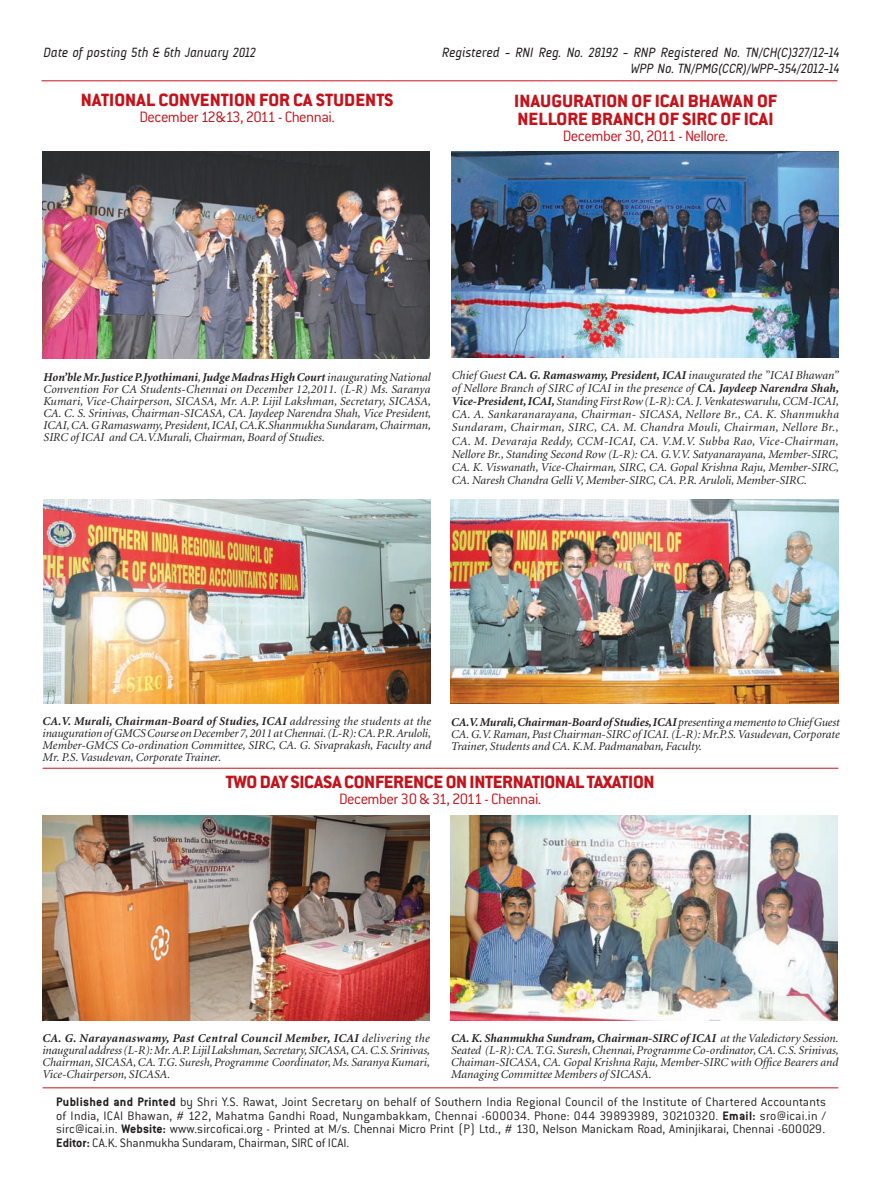
<style>
.page{position:relative;width:881px;height:1191px;background:#fff}
.page>*{position:absolute;margin:0;border:0;box-sizing:border-box;transform-origin:0 0}
.t1{font:800 19.5px/18.8px "Conduit ITC";color:#c4121a}
.t2{font:800 19.5px "Conduit ITC";letter-spacing:-.02em;color:#c4121a}
.t3{font:300 16.5px "Conduit ITC";letter-spacing:-.035em;color:#c4121a}
.t4{font:300 13.5px/13.5px "Conduit ITC";color:#231f20;text-align:justify}
.t5{font:italic 13.5px/16.2px "A Udimat";color:#231f20;text-align:right}
.t6{font:italic 12px/12px "Minion";color:#231f20;text-align:justify}
.s1{font-weight:700}
</style>
<div class="page">
<hr style="left:43px;top:1087px;width:795px;height:1px;background:#c4121a">
<hr style="left:41px;top:80px;width:796px;height:1px;background:#c4121a">
<img style="left:44px;top:500px;width:386px;height:204px">
<img style="left:42px;top:152px;width:387px;height:206px">
<img style="left:450px;top:500px;width:387px;height:204px">
<img style="left:43px;top:816px;width:386px;height:204px">
<img style="left:450px;top:816px;width:387px;height:204px">
<hr style="left:43px;top:768px;width:795px;height:1px;background:#c4121a">
<img style="left:451px;top:152px;width:387px;height:205px">
<p class="t5" style="left:44px;top:45px;width:214px">Date of posting 5th &amp; 6th January 2012</p>
<p class="t5" style="left:442px;top:45px;width:398px">Registered - RNI Reg. No. 28192 - RNP Registered No. TN/CH(C)327/12-14<br>WPP No. TN/PMG(CCR)/WPP-354/2012-14</p>
<p class="t1" style="left:81px;top:93px;width:314px">NATIONAL CONVENTION FOR CA STUDENTS</p>
<p class="t3" style="left:139px;top:111px;width:197px">December 12&amp;13, 2011 - Chennai.</p>
<p class="t1" style="left:514px;top:93px;width:264px">INAUGURATION OF ICAI BHAWAN OF<br>NELLORE BRANCH OF SIRC OF ICAI</p>
<p class="t3" style="left:562px;top:131px;width:167px">December 30, 2011 - Nellore.</p>
<p class="t6" style="left:44px;top:372px;width:389px"><span class="s1">Hon’ble Mr.Justice P.Jyothimani</span>, <span class="s1">Judge Madras High Court</span> inaugurating National Convention For CA Students-Chennai on December 12,2011. (L-R) Ms. Saranya Kumari, Vice-Chairperson, SICASA, Mr. A.P. Lijil Lakshman, Secretary, SICASA, CA. C. S. Srinivas, Chairman-SICASA, CA. Jaydeep Narendra Shah, Vice President, ICAI, CA. G Ramaswamy, President, ICAI, CA.K.Shanmukha Sundaram, Chairman, SIRC of ICAI and CA.V.Murali, Chairman, Board of Studies.</p>
<p class="t6" style="left:452px;top:369px;width:388px;line-height:13.2px">Chief Guest <span class="s1">CA. G. Ramaswamy, President, ICAI</span> inaugurated the ”ICAI Bhawan” of Nellore Branch of SIRC of ICAI in the presence of <span class="s1">CA. Jaydeep Narendra Shah, Vice-President, ICAI,</span> Standing First Row (L-R): CA. J. Venkateswarulu, CCM-ICAI, CA. A. Sankaranarayana, Chairman- SICASA, Nellore Br., CA. K. Shanmukha Sundaram, Chairman, SIRC, CA. M. Chandra Mouli, Chairman, Nellore Br., CA. M. Devaraja Reddy, CCM-ICAI, CA. V.M.V. Subba Rao, Vice-Chairman, Nellore Br., Standing Second Row (L-R): CA. G.V.V. Satyanarayana, Member-SIRC, CA. K. Viswanath, Vice-Chairman, SIRC, CA. Gopal Krishna Raju, Member-SIRC, CA. Naresh Chandra Gelli V, Member-SIRC, CA. P.R. Aruloli, Member-SIRC.</p>
<p class="t6" style="left:43px;top:716px;width:390px"><span class="s1">CA.V. Murali, Chairman-Board of Studies, ICAI</span> addressing the students at the inauguration of GMCS Course on December 7, 2011 at Chennai. (L-R): CA. P.R. Aruloli, Member-GMCS Co-ordination Committee, SIRC, CA. G. Sivaprakash, Faculty and Mr. P.S. Vasudevan, Corporate Trainer.</p>
<p class="t6" style="left:451px;top:717px;width:390px"><span class="s1">CA.V. Murali, Chairman-Board of Studies, ICAI</span> presenting a memento to Chief Guest CA. G.V. Raman, Past Chairman-SIRC of ICAI. (L-R): Mr.P.S. Vasudevan, Corporate Trainer, Students and CA. K.M. Padmanaban, Faculty.</p>
<p class="t2" style="left:226px;top:775px;width:430px">TWO DAY SICASA CONFERENCE ON INTERNATIONAL TAXATION</p>
<p class="t3" style="left:339px;top:793px;width:204px">December 30 &amp; 31, 2011 - Chennai.</p>
<p class="t6" style="left:42px;top:1033px;width:389px"><span class="s1">CA. G. Narayanaswamy, Past Central Council Member, ICAI</span> delivering the inaugural address (L-R): Mr. A.P. Lijil Lakshman, Secretary, SICASA, CA. C.S. Srinivas, Chairman, SICASA, CA. T.G. Suresh, Programme Coordinator, Ms. Saranya Kumari, Vice-Chairperson, SICASA.</p>
<p class="t6" style="left:451px;top:1033px;width:389px"><span class="s1">CA. K. Shanmukha Sundram, Chairman-SIRC of ICAI</span> at the Valedictory Session.<br>Seated (L-R): CA. T.G. Suresh, Chennai, Programme Co-ordinator, CA. C.S. Srinivas, Chaiman-SICASA, CA. Gopal Krishna Raju, Member-SIRC with Office Bearers and Managing Committee Members of SICASA.</p>
<p class="t4" style="left:56px;top:1096px;width:771px"><span class="s1">Published and Printed</span> by Shri Y.S. Rawat, Joint Secretary on behalf of Southern India Regional Council of the Institute of Chartered Accountants of India, ICAI Bhawan, # 122, Mahatma Gandhi Road, Nungambakkam, Chennai -600034. Phone: 044 39893989, 30210320. <span class="s1">Email:</span> sro@icai.in / sirc@icai.in. <span class="s1">Website:</span> www.sircoficai.org - Printed at M/s. Chennai Micro Print (P) Ltd., # 130, Nelson Manickam Road, Aminjikarai, Chennai -600029.<br><span class="s1">Editor:</span> CA.K. Shanmukha Sundaram, Chairman, SIRC of ICAI.</p>
</div>
